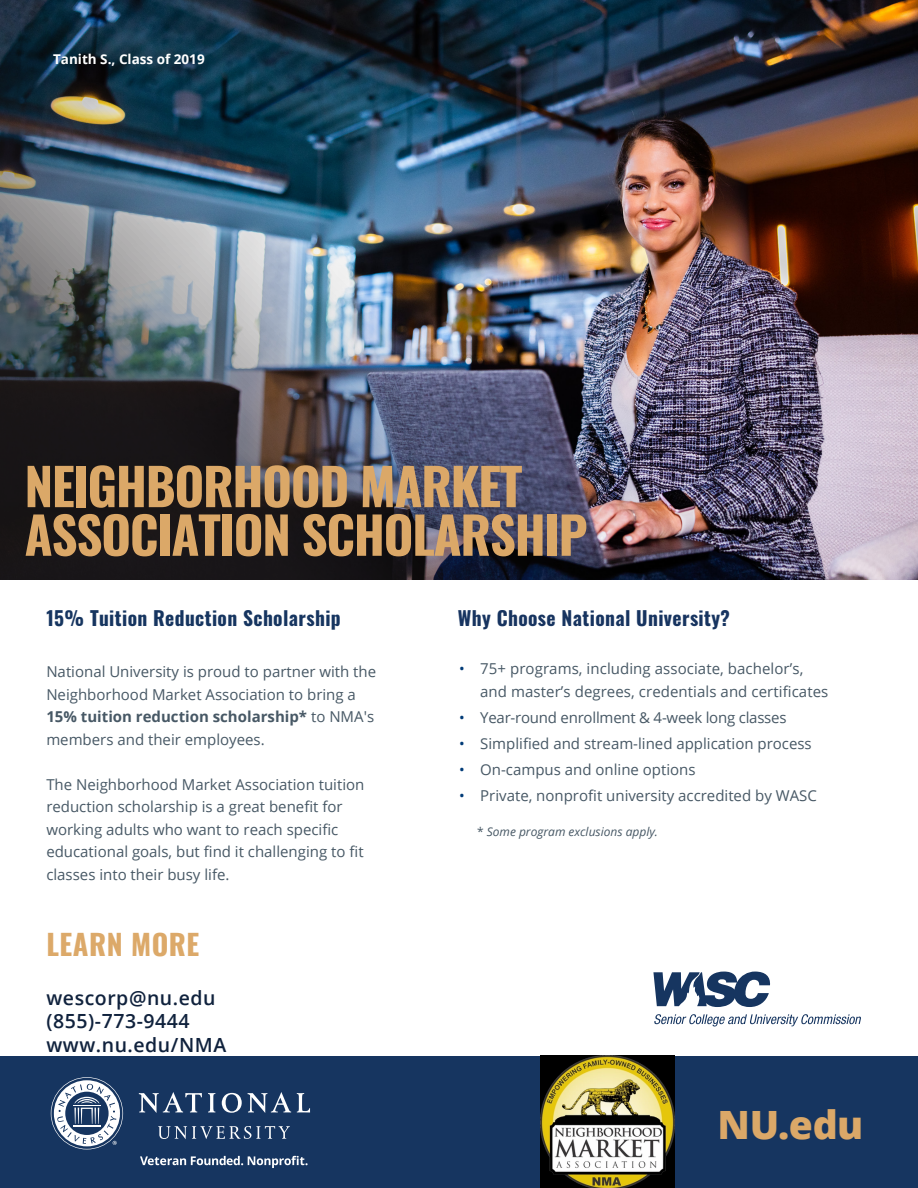
<style>
.page{position:relative;width:918px;height:1188px;background:#fff}
.page>*{position:absolute;margin:0;border:0;box-sizing:border-box;transform-origin:0 0}
.HEADLINE{font:700 51px/48.6px "Oswald";letter-spacing:-.025em;color:#dba868}
.CTA_HEADER{font:800 39px "Open Sans";color:#dba868}
.t1{font:700 28.5px "Oswald";letter-spacing:.02em;color:#dca969}
.t2{font:600 19.5px/23.4px "Open Sans";letter-spacing:.03em;color:#10223d}
.t3{font:700 19.5px "Oswald";letter-spacing:.02em;color:#163560}
.Bullet_List{font:700 19.5px "Oswald";letter-spacing:.02em;color:#173460}
.Bullet_List-2{font:15px/22.5px "Open Sans";color:#475865}
.t4{font:700 13.5px "Open Sans";color:#fff}
.Bullet_List-3{font:italic 12px "Open Sans";color:#475865}
.s1{font-weight:700}
.s2{color:#013b77}
.s3{font-style:normal}
</style>
<div class="page">
<img style="left:0;top:0;width:918px;height:579px">
<div style="left:0;top:1056px;width:918px;height:132px;background:#163560"></div>
<svg style="left:139px;top:1092px;width:63px;height:21px"></svg>
<svg style="left:208px;top:1093px;width:7px;height:19px"></svg>
<svg style="left:222px;top:1093px;width:20px;height:20px"></svg>
<svg style="left:248px;top:1092px;width:43px;height:21px"></svg>
<svg style="left:297px;top:1093px;width:13px;height:19px"></svg>
<svg style="left:158px;top:1126px;width:132px;height:13px"></svg>
<svg style="left:51px;top:1077px;width:72px;height:72px"></svg>
<svg style="left:140px;top:1156px;width:168px;height:12px"></svg>
<svg style="left:654px;top:1014px;width:207px;height:12px"></svg>
<svg style="left:653px;top:972px;width:118px;height:35px"></svg>
<img style="left:541px;top:1056px;width:134px;height:132px">
<p class="t4" style="left:53px;top:50px;width:153px">Tanith S., Class of 2019</p>
<p class="HEADLINE" style="left:25px;top:465px;width:565px">NEIGHBORHOOD MARKET<br>ASSOCIATION SCHOLARSHIP</p>
<h3 class="t3" style="left:46px;top:608px;width:296px">15% Tuition Reduction Scholarship</h3>
<p class="Bullet_List-2" style="left:46px;top:660px;width:331px">National University is proud to partner with the Neighborhood Market Association to bring a <span class="s1">15% tuition reduction scholarship*</span> to NMA's members and their employees.</p>
<p class="Bullet_List-2" style="left:46px;top:773px;width:320px">The Neighborhood Market Association tuition reduction scholarship is a great benefit for working adults who want to reach specific educational goals, but find it challenging to fit classes into their busy life.</p>
<h3 class="t1" style="left:46px;top:930px;width:154px">LEARN MORE</h3>
<h3 class="t2" style="left:46px;top:986px;width:181px">wescorp@nu.edu (855)-773-9444 www.nu.edu/NMA</h3>
<p class="Bullet_List" style="left:458px;top:607px;width:274px">Why Choose National University?</p>
<p class="Bullet_List-2" style="left:480px;top:657px;width:350px;text-indent:-21px"><span class="s2">•</span> 75+ programs, including associate, bachelor’s, and master’s degrees, credentials and certificates</p>
<p class="Bullet_List-2" style="left:459px;top:706px;width:329px"><span class="s2">•</span> Year-round enrollment &amp; 4-week long classes</p>
<p class="Bullet_List-2" style="left:459px;top:732px;width:354px"><span class="s2">•</span> Simplified and stream-lined application process</p>
<p class="Bullet_List-2" style="left:459px;top:758px;width:238px"><span class="s2">•</span> On-campus and online options</p>
<p class="Bullet_List-2" style="left:459px;top:784px;width:359px"><span class="s2">•</span> Private, nonprofit university accredited by WASC</p>
<p class="Bullet_List-3" style="left:477px;top:823px;width:182px"><span class="s3">*</span> Some program exclusions apply.</p>
<p class="CTA_HEADER" style="left:718px;top:1095px;width:147px">NU.edu</p>
</div>
